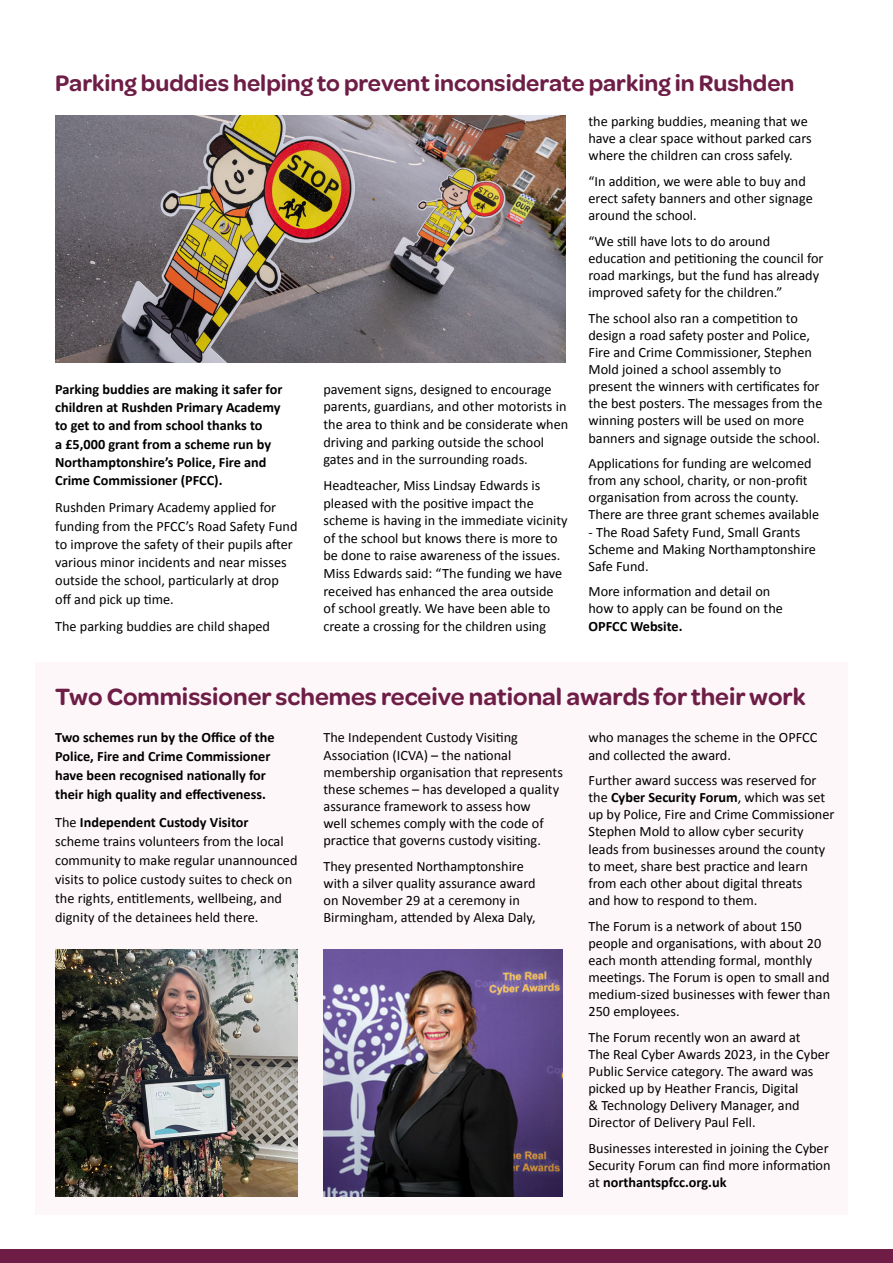
<style>
.page{position:relative;width:893px;height:1263px;background:#fff}
.page>*{position:absolute;margin:0;border:0;box-sizing:border-box;transform-origin:0 0}
.t1{font:600 25.2px "Omnes";color:#6e1e46}
.t2{font:600 24px "Omnes";color:#6e1e46}
.t3{font:14.25px/17.1px "Calibri";color:#000}
.t4{font:700 14.25px/18.3px "Calibri";color:#000}
.s1{font-weight:700}
</style>
<div class="page">
<div style="left:35px;top:662px;width:812px;height:553px;background:#fef7fa"></div>
<div style="left:0;top:1249px;width:893px;height:14px;background:#6f1c46"></div>
<img style="left:323px;top:949px;width:240px;height:247px">
<img style="left:55px;top:949px;width:243px;height:247px">
<img style="left:55px;top:116px;width:510px;height:247px">
<h2 class="t2" style="left:55px;top:66px;width:741px">Parking buddies helping to prevent inconsiderate parking in Rushden</h2>
<p class="t4" style="left:55px;top:379px;width:229px">Parking buddies are making it safer for children at Rushden Primary Academy to get to and from school thanks to<br>a £5,000 grant from a scheme run by Northamptonshire’s Police, Fire and Crime Commissioner (PFCC).</p>
<p class="t3" style="left:55px;top:498px;width:244px;line-height:18.3px">Rushden Primary Academy applied for funding from the PFCC’s Road Safety Fund to improve the safety of their pupils after various minor incidents and near misses outside the school, particularly at drop off and pick up time.</p>
<p class="t3" style="left:55px;top:617px;width:216px">The parking buddies are child shaped</p>
<p class="t3" style="left:323px;top:380px;width:246px;line-height:17.5px">pavement signs, designed to encourage parents, guardians, and other motorists in the area to think and be considerate when driving and parking outside the school gates and in the surrounding roads.</p>
<p class="t3" style="left:323px;top:476px;width:246px;line-height:17.5px">Headteacher, Miss Lindsay Edwards is pleased with the positive impact the scheme is having in the immediate vicinity of the school but knows there is more to be done to raise awareness of the issues.<br>Miss Edwards said: “The funding we have received has enhanced the area outside of school greatly. We have been able to create a crossing for the children using</p>
<p class="t3" style="left:588px;top:113px;width:225px">the parking buddies, meaning that we have a clear space without parked cars where the children can cross safely.</p>
<p class="t3" style="left:588px;top:172px;width:226px">“In addition, we were able to buy and erect safety banners and other signage around the school.</p>
<p class="t3" style="left:588px;top:232px;width:237px">“We still have lots to do around education and petitioning the council for road markings, but the fund has already improved safety for the children.”</p>
<p class="t3" style="left:588px;top:309px;width:236px">The school also ran a competition to design a road safety poster and Police, Fire and Crime Commissioner, Stephen Mold joined a school assembly to present the winners with certificates for the best posters. The messages from the winning posters will be used on more banners and signage outside the school.</p>
<p class="t3" style="left:588px;top:454px;width:232px">Applications for funding are welcomed from any school, charity, or non-profit organisation from across the county.<br>There are three grant schemes available</p>
<p class="t3" style="left:588px;top:523px;width:229px">- The Road Safety Fund, Small Grants<br>Scheme and Making Northamptonshire<br>Safe Fund.</p>
<p class="t3" style="left:588px;top:583px;width:196px">More information and detail on how to apply can be found on the</p>
<p class="t4" style="left:588px;top:616px;width:96px">OPFCC Website.</p>
<h1 class="t1" style="left:55px;top:679px;width:752px">Two Commissioner schemes receive national awards for their work</h1>
<p class="t3" style="left:588px;top:729px;width:230px">who manages the scheme in the OPFCC and collected the award.</p>
<p class="t3" style="left:588px;top:771px;width:247px">Further award success was reserved for the <span class="s1">Cyber Security Forum</span>, which was set up by Police, Fire and Crime Commissioner Stephen Mold to allow cyber security leads from businesses around the county to meet, share best practice and learn from each other about digital threats<br>and how to respond to them.</p>
<p class="t3" style="left:588px;top:917px;width:243px">The Forum is a network of about 150 people and organisations, with about 20 each month attending formal, monthly meetings. The Forum is open to small and medium-sized businesses with fewer than 250 employees.</p>
<p class="t3" style="left:588px;top:1028px;width:243px">The Forum recently won an award at<br>The Real Cyber Awards 2023, in the Cyber Public Service category. The award was picked up by Heather Francis, Digital<br>&amp; Technology Delivery Manager, and Director of Delivery Paul Fell.</p>
<p class="t3" style="left:588px;top:1139px;width:244px">Businesses interested in joining the Cyber<br>Security Forum can find more information at <span class="s1">northantspfcc.org.uk</span></p>
<p class="t4" style="left:55px;top:728px;width:221px;line-height:19px">Two schemes run by the Office of the Police, Fire and Crime Commissioner have been recognised nationally for their high quality and effectiveness.</p>
<p class="t3" style="left:55px;top:812px;width:244px;line-height:19px">The <span class="s1">Independent Custody Visitor<br></span>scheme trains volunteers from the local community to make regular unannounced visits to police custody suites to check on the rights, entitlements, wellbeing, and dignity of the detainees held there.</p>
<p class="t3" style="left:323px;top:729px;width:241px">The Independent Custody Visiting Association (ICVA) – the national membership organisation that represents these schemes – has developed a quality assurance framework to assess how<br>well schemes comply with the code of practice that governs custody visiting.</p>
<p class="t3" style="left:323px;top:857px;width:214px">They presented Northamptonshire with a silver quality assurance award on November 29 at a ceremony in Birmingham, attended by Alexa Daly,</p>
</div>
